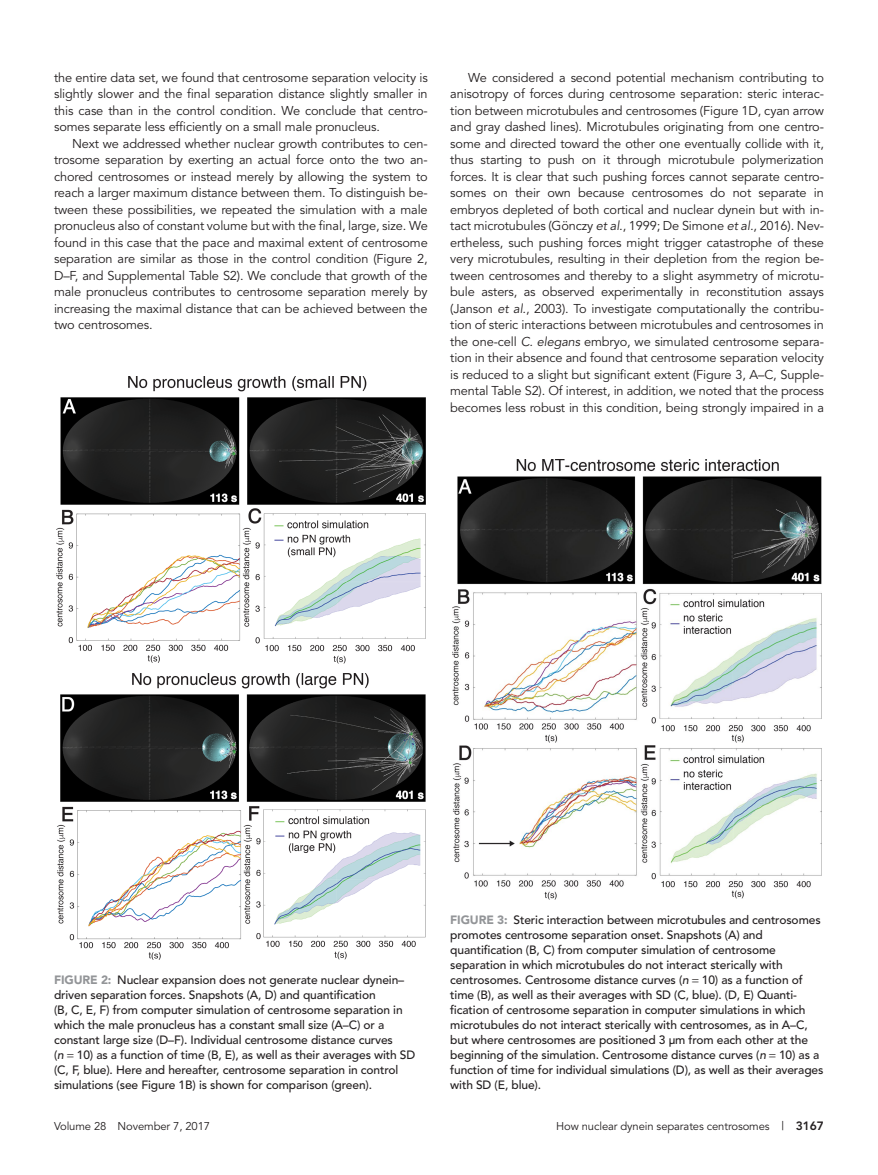
<style>
.page{position:relative;width:878px;height:1175px;background:#fff}
.page>*{position:absolute;margin:0;border:0;box-sizing:border-box;transform-origin:0 0}
.Para{font:12.75px/16.5px "Avenir";letter-spacing:-.01em;color:#231f20;text-align:justify}
.FigCaption{font:500 12px/15px "Avenir";letter-spacing:-.01em;color:#231f20}
.ParaFL{font:11.25px "Avenir";letter-spacing:-.01em;color:#231f20}
.s1{font-style:italic}
.s2{font-weight:900;color:#939598}
.s3{font-size:12px}
.s4{font-weight:800;font-size:12px}
</style>
<div class="page">
<img style="left:56px;top:376px;width:369px;height:583px">
<img style="left:452px;top:460px;width:369px;height:439px">
<p class="Para" style="left:54px;top:69px;width:375px">the entire data set, we found that centrosome separation velocity is slightly slower and the final separation distance slightly smaller in this case than in the control condition. We conclude that centro&shy;somes separate less efficiently on a small male pronucleus.</p>
<p class="Para" style="left:54px;top:135px;width:375px;text-indent:18px">Next we addressed whether nuclear growth contributes to cen&shy;trosome separation by exerting an actual force onto the two an&shy;chored centrosomes or instead merely by allowing the system to reach a larger maximum distance between them. To distinguish be&shy;tween these possibilities, we repeated the simulation with a male pronucleus also of constant volume but with the final, large, size. We found in this case that the pace and maximal extent of centrosome separation are similar as those in the control condition (Figure 2, D–F, and Supplemental Table S2). We conclude that growth of the male pronucleus contributes to centrosome separation merely by increasing the maximal distance that can be achieved between the two centrosomes.</p>
<p class="Para" style="left:450px;top:69px;width:375px;text-indent:18px">We considered a second potential mechanism contributing to anisotropy of forces during centrosome separation: steric interac&shy;tion between microtubules and centrosomes (Figure 1D, cyan arrow and gray dashed lines). Microtubules originating from one centro&shy;some and directed toward the other one eventually collide with it, thus starting to push on it through microtubule polymerization forces. It is clear that such pushing forces cannot separate centro&shy;somes on their own because centrosomes do not separate in embryos depleted of both cortical and nuclear dynein but with in&shy;tact microtubules (Gönczy <span class="s1">et al.</span>, 1999; De Simone <span class="s1">et al.</span>, 2016). Nev&shy;ertheless, such pushing forces might trigger catastrophe of these very microtubules, resulting in their depletion from the region be&shy;tween centrosomes and thereby to a slight asymmetry of microtu&shy;bule asters, as observed experimentally in reconstitution assays (Janson <span class="s1">et al.</span>, 2003). To investigate computationally the contribu&shy;tion of steric interactions between microtubules and centrosomes in the one-cell <span class="s1">C. elegans</span> embryo, we simulated centrosome separa&shy;tion in their absence and found that centrosome separation velocity is reduced to a slight but significant extent (Figure 3, A–C, Supple&shy;mental Table S2). Of interest, in addition, we noted that the process becomes less robust in this condition, being strongly impaired in a</p>
<p class="FigCaption" style="left:54px;top:972px;width:363px"><span class="s2">FIGURE 2:</span> Nuclear expansion does not generate nuclear dynein– driven separation forces. Snapshots (A, D) and quantification<br>(B, C, E, F) from computer simulation of centrosome separation in which the male pronucleus has a constant small size (A–C) or a constant large size (D–F). Individual centrosome distance curves<br>(<span class="s1">n</span> 10) as a function of time (B, E), as well as their averages with SD (C, F, blue). Here and hereafter, centrosome separation in control simulations (see Figure 1B) is shown for comparison (green).</p>
<p class="FigCaption" style="left:450px;top:912px;width:375px"><span class="s2">FIGURE 3:</span> Steric interaction between microtubules and centrosomes promotes centrosome separation onset. Snapshots (A) and quantification (B, C) from computer simulation of centrosome separation in which microtubules do not interact sterically with centrosomes. Centrosome distance curves (<span class="s1">n</span> 10) as a function of time (B), as well as their averages with SD (C, blue). (D, E) Quanti&shy;fication of centrosome separation in computer simulations in which microtubules do not interact sterically with centrosomes, as in A–C, but where centrosomes are positioned 3 µm from each other at the beginning of the simulation. Centrosome distance curves (<span class="s1">n</span> 10) as a function of time for individual simulations (D), as well as their averages with SD (E, blue).</p>
<p class="ParaFL" style="left:54px;top:1119px;width:158px">Volume 28 November 7, 2017</p>
<p class="ParaFL" style="left:556px;top:1119px;width:269px">How nuclear dynein separates centrosomes <span class="s3">|</span> <span class="s4">3167</span></p>
</div>
